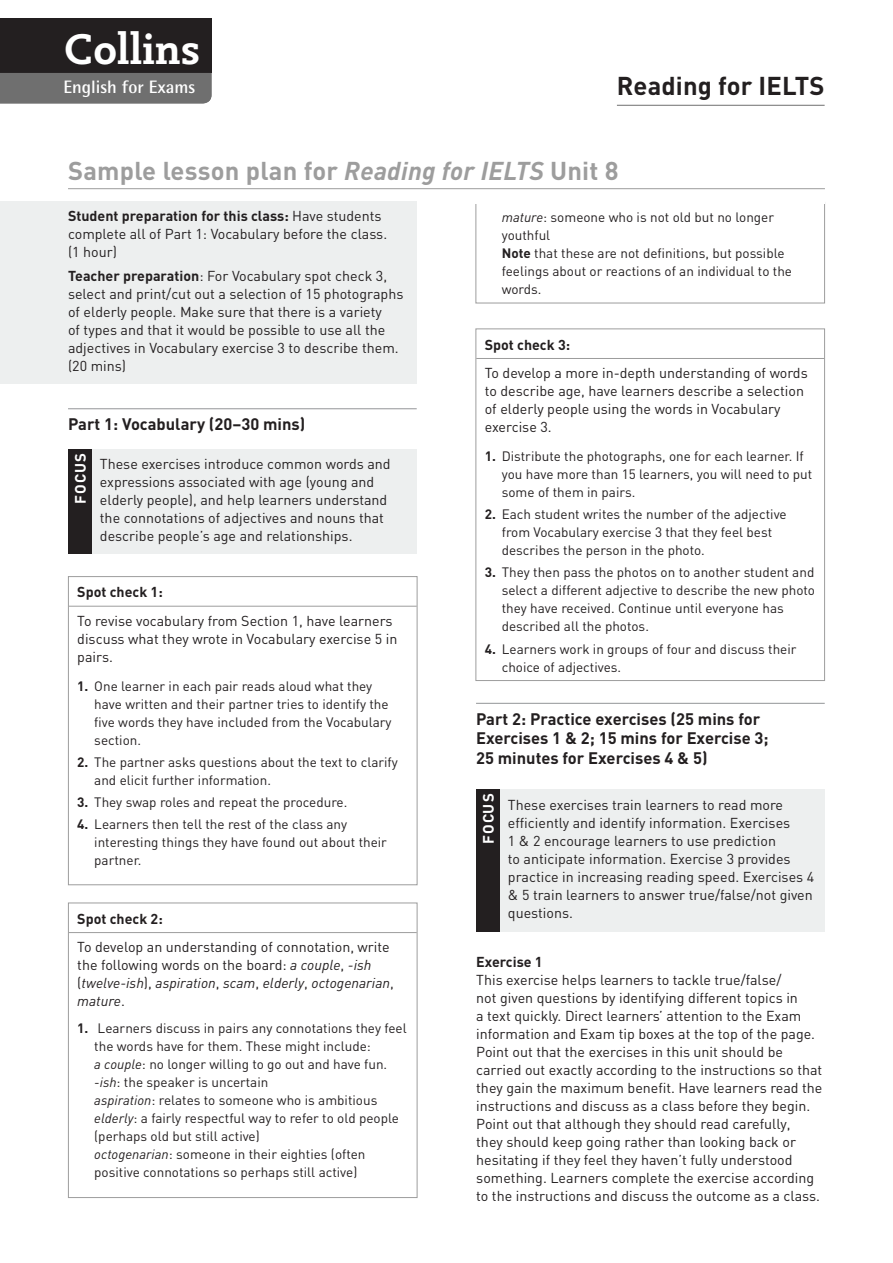
<style>
.page{position:relative;width:893px;height:1263px;background:#fff}
.page>*{position:absolute;margin:0;border:0;box-sizing:border-box;transform-origin:0 0}
.t1{font:700 45px "Nexus Mix";color:#fff}
.t2{font:700 25.5px "DIN";letter-spacing:.01em;color:#9d9d9d}
.t3{font:700 25.5px "DIN";letter-spacing:.005em;color:#231f20}
.t4{font:700 18px "Rotis Semi Sans Std";color:#fff}
.t5{font:700 16.5px/19.5px "DIN";color:#231f20}
.t6{font:700 15px "DIN";letter-spacing:.08em;color:#fff}
.t7{font:14.25px/18px "DIN";color:#231f20}
.t8{font:700 14.25px "DIN";color:#231f20}
.t9{font:13.5px/18px "DIN";color:#231f20}
.s1{font-style:italic}
.s2{font-weight:700}
</style>
<div class="page">
<hr style="left:617px;top:105px;width:208px;height:1px;background:#6f6f6f">
<div style="left:0;top:202px;width:417px;height:182px;background:#edefef"></div>
<hr style="left:68px;top:188px;width:757px;height:1px;background:#9d9d9d">
<div style="left:0;top:19px;width:211px;height:54px;background:#231f20"></div>
<div style="left:0;top:73px;width:211px;height:30px;background:#6f6f6f"></div>
<hr style="left:68px;top:408px;width:349px;height:1px;background:#939598">
<hr style="left:69px;top:606px;width:348px;height:1px;background:#9d9d9d">
<div style="left:68px;top:576px;width:349px;height:309px;border:1px solid #9d9d9d"></div>
<hr style="left:69px;top:932px;width:348px;height:1px;background:#9d9d9d">
<div style="left:68px;top:902px;width:349px;height:296px;border:1px solid #9d9d9d"></div>
<div style="left:475px;top:202px;width:350px;height:101px;border:1px solid #9d9d9d"></div>
<div style="left:68px;top:449px;width:349px;height:104px;background:#edefef"></div>
<div style="left:68px;top:449px;width:23px;height:104px;background:#231f20"></div>
<hr style="left:476px;top:358px;width:348px;height:1px;background:#9d9d9d">
<div style="left:475px;top:328px;width:350px;height:353px;border:1px solid #9d9d9d"></div>
<hr style="left:476px;top:703px;width:349px;height:1px;background:#939598">
<div style="left:476px;top:789px;width:349px;height:143px;background:#edefef"></div>
<div style="left:476px;top:789px;width:23px;height:143px;background:#231f20"></div>
<div style="left:467px;top:195px;width:358px;height:9px;background:#fff"></div>
<h1 class="t1" style="left:63px;top:21px;width:139px">Collins</h1>
<p class="t4" style="left:64px;top:76px;width:133px">English for Exams</p>
<h2 class="t3" style="left:617px;top:69px;width:209px">Reading for IELTS</h2>
<h2 class="t2" style="left:68px;top:154px;width:552px">Sample lesson plan for <span class="s1">Reading for IELTS</span> Unit 8</h2>
<p class="t7" style="left:68px;top:207px;width:321px"><span class="s2">Student preparation for this class:</span> Have students complete all of Part 1: Vocabulary before the class. (1 hour)</p>
<p class="t7" style="left:68px;top:267px;width:337px"><span class="s2">Teacher preparation</span>: For Vocabulary spot check 3, select and print/cut out a selection of 15 photographs of elderly people. Make sure that there is a variety<br>of types and that it would be possible to use all the adjectives in Vocabulary exercise 3 to describe them. (20 mins)</p>
<p class="t5" style="left:68px;top:414px;width:239px">Part 1: Vocabulary (20–30 mins)</p>
<p class="t6" style="left:71px;top:504px;width:52px;rotate:-90deg">FOCUS</p>
<p class="t7" style="left:100px;top:455px;width:292px">These exercises introduce common words and expressions associated with age (young and elderly people), and help learners understand the connotations of adjectives and nouns that describe people’s age and relationships.</p>
<p class="t8" style="left:77px;top:583px;width:87px">Spot check 1:</p>
<p class="t7" style="left:77px;top:611px;width:322px">To revise vocabulary from Section 1, have learners discuss what they wrote in Vocabulary exercise 5 in pairs.</p>
<p class="t9" style="left:94px;top:676px;width:299px;text-indent:-17px"><span class="s2">1.</span> One learner in each pair reads aloud what they have written and their partner tries to identify the five words they have included from the Vocabulary section.</p>
<p class="t9" style="left:94px;top:753px;width:305px;text-indent:-17px"><span class="s2">2.</span> The partner asks questions about the text to clarify and elicit further information.</p>
<p class="t9" style="left:77px;top:793px;width:272px"><span class="s2">3.</span> They swap roles and repeat the procedure.</p>
<p class="t9" style="left:94px;top:815px;width:294px;text-indent:-17px"><span class="s2">4.</span> Learners then tell the rest of the class any interesting things they have found out about their partner.</p>
<p class="t8" style="left:77px;top:909px;width:87px">Spot check 2:</p>
<p class="t7" style="left:77px;top:938px;width:318px">To develop an understanding of connotation, write the following words on the board: <span class="s1">a couple</span>, <span class="s1">-ish </span>(<span class="s1">twelve-ish</span>), <span class="s1">aspiration</span>, <span class="s1">scam</span>, <span class="s1">elderly</span>, <span class="s1">octogenarian</span>, <span class="s1">mature</span>.</p>
<p class="t9" style="left:94px;top:1019px;width:314px;text-indent:-17px"><span class="s2">1.</span> Learners discuss in pairs any connotations they feel the words have for them. These might include:<br><span class="s1">a couple</span>: no longer willing to go out and have fun. <span class="s1">-ish</span>: the speaker is uncertain<br><span class="s1">aspiration</span>: relates to someone who is ambitious <span class="s1">elderly</span>: a fairly respectful way to refer to old people (perhaps old but still active)<br><span class="s1">octogenarian</span>: someone in their eighties (often positive connotations so perhaps still active)</p>
<p class="t9" style="left:502px;top:208px;width:292px"><span class="s1">mature</span>: someone who is not old but no longer youthful<br><span class="s2">Note</span> that these are not definitions, but possible feelings about or reactions of an individual to the words.</p>
<p class="t8" style="left:485px;top:335px;width:87px">Spot check 3:</p>
<p class="t7" style="left:485px;top:364px;width:325px">To develop a more in-depth understanding of words to describe age, have learners describe a selection of elderly people using the words in Vocabulary exercise 3.</p>
<p class="t9" style="left:502px;top:447px;width:312px;text-indent:-17px"><span class="s2">1.</span> Distribute the photographs, one for each learner. If you have more than 15 learners, you will need to put some of them in pairs.</p>
<p class="t9" style="left:502px;top:505px;width:286px;text-indent:-17px"><span class="s2">2.</span> Each student writes the number of the adjective from Vocabulary exercise 3 that they feel best describes the person in the photo.</p>
<p class="t9" style="left:502px;top:563px;width:315px;text-indent:-17px"><span class="s2">3.</span> They then pass the photos on to another student and select a different adjective to describe the new photo they have received. Continue until everyone has described all the photos.</p>
<p class="t9" style="left:502px;top:639px;width:296px;text-indent:-17px"><span class="s2">4.</span> Learners work in groups of four and discuss their choice of adjectives.</p>
<p class="t5" style="left:476px;top:708px;width:294px">Part 2: Practice exercises (25 mins for<br>Exercises 1 &amp; 2; 15 mins for Exercise 3;<br>25 minutes for Exercises 4 &amp; 5)</p>
<p class="t7" style="left:508px;top:795px;width:308px">These exercises train learners to read more efficiently and identify information. Exercises<br>1 &amp; 2 encourage learners to use prediction<br>to anticipate information. Exercise 3 provides practice in increasing reading speed. Exercises 4 &amp; 5 train learners to answer true/false/not given questions.</p>
<p class="t6" style="left:479px;top:844px;width:52px;rotate:-90deg">FOCUS</p>
<p class="t8" style="left:476px;top:952px;width:68px">Exercise 1</p>
<p class="t7" style="left:476px;top:970px;width:348px">This exercise helps learners to tackle true/false/<br>not given questions by identifying different topics in<br>a text quickly. Direct learners’ attention to the Exam information and Exam tip boxes at the top of the page.<br>Point out that the exercises in this unit should be carried out exactly according to the instructions so that they gain the maximum benefit. Have learners read the instructions and discuss as a class before they begin.<br>Point out that although they should read carefully,<br>they should keep going rather than looking back or hesitating if they feel they haven’t fully understood something. Learners complete the exercise according to the instructions and discuss the outcome as a class.</p>
</div>
